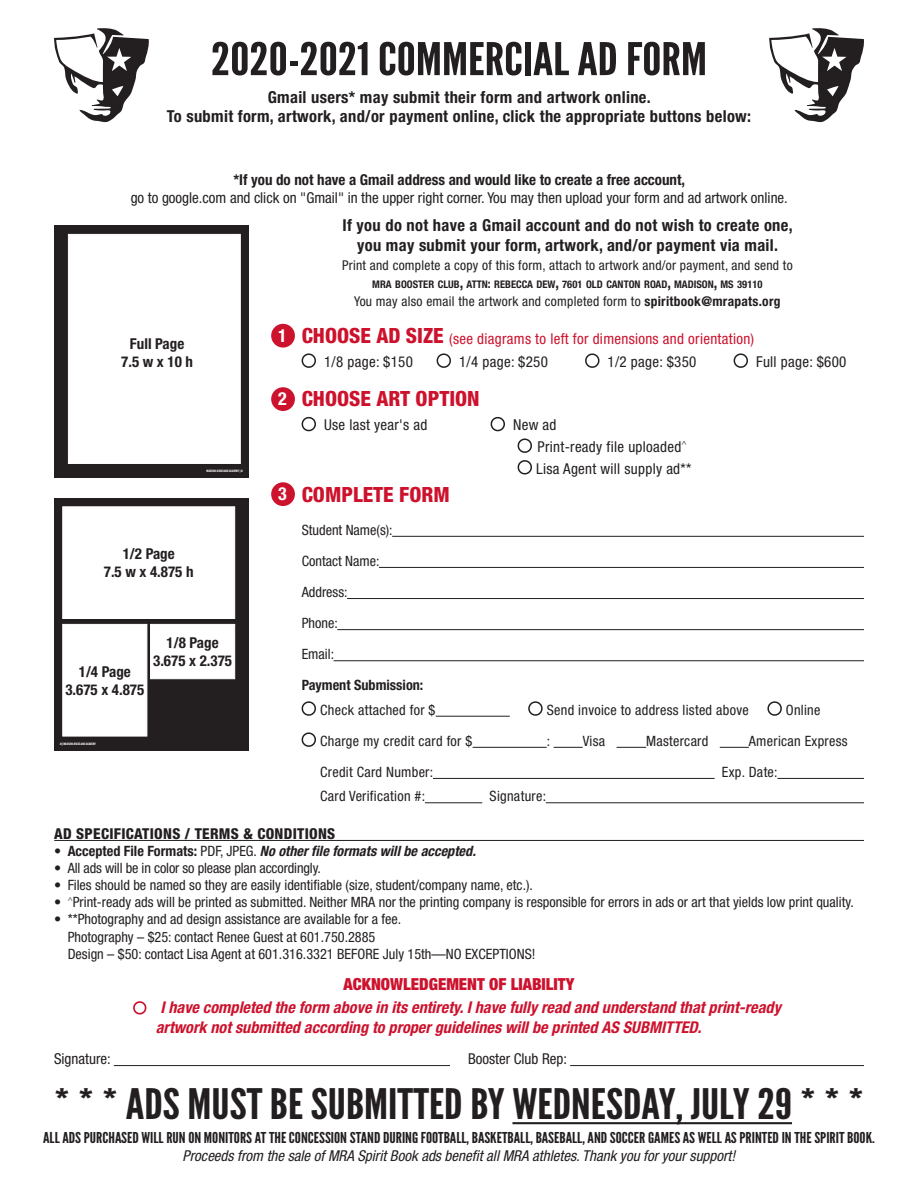
<style>
.page{position:relative;width:918px;height:1188px;background:#fff}
.page>*{position:absolute;margin:0;border:0;box-sizing:border-box;transform-origin:0 0}
.t1{font:45px "League Gothic";color:#231f20;scale:1.2 1}
.t2{font:42px "League Gothic";color:#231f20;scale:1.18 1}
.t3{font:800 condensed 21px "Helvetica Neue";color:#cd122d}
.t4{font:700 condensed 18px "Helvetica Neue";color:#fff}
.t5{font:900 condensed 16.65px "Helvetica Neue";color:#cd122d}
.t6{font:700 condensed 16.5px/19.8px "Helvetica Neue";letter-spacing:.02em;color:#231f20;text-align:center}
.t7{font:italic 700 condensed 16.2px/19.5px "Helvetica Neue";color:#cd122d}
.t8{font:condensed 15px "Helvetica Neue";color:#231f20}
.t9{font:15px "League Gothic";color:#231f20;scale:1.15 1}
.t10{font:700 condensed 15px/18px "Helvetica Neue";color:#231f20;text-align:center}
.t11{font:italic condensed 15px "Helvetica Neue";color:#231f20}
.t12{font:condensed 15px "Helvetica Neue";letter-spacing:.02em;color:#231f20}
.t13{font:condensed 15px "Helvetica Neue";letter-spacing:.02em;color:#cd122d}
.t14{font:800 condensed 15px "Helvetica Neue";letter-spacing:.02em;color:#231f20}
.t15{font:condensed 14.25px/31px "Helvetica Neue";color:#231f20}
.t16{font:condensed 14.25px "Helvetica Neue";letter-spacing:.02em;color:#231f20}
.t17{font:italic 700 condensed 14.25px "Helvetica Neue";color:#231f20}
.t18{font:700 condensed 14.25px "Helvetica Neue";color:#231f20}
.t19{font:condensed 13.5px "Helvetica Neue";letter-spacing:.02em;color:#231f20}
.t20{font:700 condensed 10.5px "Helvetica Neue";color:#231f20}
.t21{font:3.15px "League Gothic";color:#fff;scale:1.2 1}
.s1{font-size:15px}
.s2{font-size:12px}
.s3{font-weight:700}
.s4{font-weight:800;font-size:21px}
.s5{font-weight:700;font-size:18px;color:#fff}
.s6{font-weight:400;font-style:normal}
.s7{font-style:normal}
</style>
<div class="page">
<svg style="left:54px;top:28px;width:95px;height:94px"></svg>
<svg style="left:769px;top:28px;width:95px;height:94px"></svg>
<hr style="left:54px;top:840px;width:810px;height:1px;background:#231f20">
<div style="left:271px;top:482px;width:24px;height:24px;background:#cd122d;border-radius:50%"></div>
<hr style="left:392px;top:536px;width:472px;height:1px;background:#231f20">
<hr style="left:379px;top:567px;width:485px;height:1px;background:#231f20">
<hr style="left:347px;top:598px;width:517px;height:1px;background:#231f20">
<hr style="left:337px;top:629px;width:527px;height:1px;background:#231f20">
<hr style="left:334px;top:660px;width:530px;height:1px;background:#231f20">
<hr style="left:436px;top:716px;width:74px;height:1px;background:#231f20">
<hr style="left:473px;top:747px;width:74px;height:1px;background:#231f20">
<svg style="left:554px;top:747px;width:29px;height:1px"></svg>
<svg style="left:617px;top:747px;width:29px;height:1px"></svg>
<svg style="left:720px;top:747px;width:29px;height:1px"></svg>
<hr style="left:433px;top:778px;width:282px;height:1px;background:#231f20">
<hr style="left:777px;top:778px;width:87px;height:1px;background:#231f20">
<hr style="left:425px;top:802px;width:57px;height:1px;background:#231f20">
<hr style="left:546px;top:802px;width:318px;height:1px;background:#231f20">
<div style="left:54px;top:498px;width:195px;height:252px;background:#231f20"></div>
<div style="left:63px;top:624px;width:84px;height:112px;background:#fff"></div>
<div style="left:63px;top:507px;width:172px;height:112px;background:#fff"></div>
<div style="left:150px;top:624px;width:85px;height:55px;background:#fff;border:1px solid #fff"></div>
<div style="left:54px;top:226px;width:195px;height:252px;background:#231f20"></div>
<div style="left:68px;top:234px;width:172px;height:230px;background:#fff"></div>
<div style="left:271px;top:387px;width:24px;height:24px;background:#cd122d;border-radius:50%"></div>
<hr style="left:512px;top:1122px;width:280px;height:2px;background:#231f20">
<hr style="left:114px;top:1065px;width:336px;height:1px;background:#231f20">
<hr style="left:570px;top:1065px;width:294px;height:1px;background:#231f20">
<div style="left:271px;top:324px;width:24px;height:24px;background:#cd122d;border-radius:50%"></div>
<h1 class="t1" style="left:211px;top:32px;width:415px">2020-2021 COMMERCIAL AD FORM</h1>
<p class="t6" style="left:167px;top:87px;width:586px">Gmail users* may submit their form and artwork online.<br>To submit form, artwork, and/or payment online, click the appropriate buttons below:</p>
<p class="t10" style="left:233px;top:171px;width:453px">*If you do not have a Gmail address and would like to create a free account,</p>
<p class="t8" style="left:131px;top:189px;width:659px">go to google.com and click on "Gmail" in the upper right corner. You may then upload your form and ad artwork online.</p>
<p class="t6" style="left:343px;top:215px;width:452px">If you do not have a Gmail account and do not wish to create one, you may submit your form, artwork, and/or payment via mail.</p>
<p class="t19" style="left:342px;top:257px;width:452px">Print and complete a copy of this form, attach to artwork and/or payment, and send to</p>
<p class="t20" style="left:372px;top:278px;width:392px">MRA BOOSTER CLUB<span class="s1">,</span> ATTN<span class="s2">:</span> REBECCA DEW<span class="s1">,</span> 7601 OLD CANTON ROAD<span class="s1">,</span> MADISON<span class="s1">,</span> MS 39110</p>
<p class="t19" style="left:354px;top:294px;width:428px">You may also email the artwork and completed form to <span class="s3">spiritbook@mrapats.org</span></p>
<p class="t10" style="left:121px;top:334px;width:73px">Full Page<br>7.5 w x 10 h</p>
<p class="t21" style="left:207px;top:469px;width:32px">MADISON-RIDGELAND ACADEMY | #</p>
<p class="t10" style="left:104px;top:545px;width:91px">1/2 Page<br>7.5 w x 4.875 h</p>
<p class="t10" style="left:65px;top:663px;width:80px">1/4 Page<br>3.675 x 4.875</p>
<p class="t10" style="left:153px;top:634px;width:80px">1/8 Page<br>3.675 x 2.375</p>
<p class="t21" style="left:60px;top:742px;width:32px">#| MADISON-RIDGELAND ACADEMY</p>
<p class="t4" style="left:278px;top:325px;width:10px">1</p>
<p class="t13" style="left:302px;top:330px;width:454px"><span class="s4">CHOOSE AD SIZE</span> (see diagrams to left for dimensions and orientation)</p>
<p class="t8" style="left:302px;top:353px;width:113px">● 1/8 page: $150</p>
<p class="t8" style="left:437px;top:353px;width:113px">● 1/4 page: $250</p>
<p class="t8" style="left:585px;top:353px;width:113px">● 1/2 page: $350</p>
<p class="t12" style="left:734px;top:353px;width:114px">● Full page: $600</p>
<h3 class="t3" style="left:278px;top:386px;width:203px"><span class="s5">2</span> CHOOSE ART OPTION</h3>
<p class="t12" style="left:302px;top:416px;width:127px">● Use last year's ad</p>
<p class="t8" style="left:491px;top:416px;width:67px">● New ad</p>
<p class="t12" style="left:518px;top:438px;width:171px">● Print-ready file uploaded<sup>^</sup></p>
<p class="t12" style="left:518px;top:460px;width:175px">● Lisa Agent will supply ad**</p>
<p class="t4" style="left:278px;top:483px;width:10px">3</p>
<h3 class="t3" style="left:302px;top:481px;width:150px">COMPLETE FORM</h3>
<p class="t15" style="left:302px;top:514px;width:93px">Student Name(s):<br>Contact Name:<br>Address:<br>Phone:<br>Email:</p>
<p class="t18" style="left:302px;top:677px;width:123px">Payment Submission:</p>
<p class="t16" style="left:302px;top:702px;width:135px">● Check attached for $</p>
<p class="t16" style="left:528px;top:702px;width:294px">● Send invoice to address listed above ● Online</p>
<p class="t16" style="left:302px;top:733px;width:172px">● Charge my credit card for $</p>
<p class="t15" style="left:547px;top:725px;width:5px">:</p>
<p class="t15" style="left:583px;top:725px;width:24px">Visa</p>
<p class="t16" style="left:646px;top:733px;width:64px">Mastercard</p>
<p class="t16" style="left:749px;top:733px;width:100px">American Express</p>
<p class="t16" style="left:320px;top:764px;width:115px">Credit Card Number:</p>
<p class="t15" style="left:722px;top:756px;width:57px">Exp. Date:</p>
<p class="t16" style="left:320px;top:788px;width:106px">Card Verification #:</p>
<p class="t16" style="left:490px;top:788px;width:58px">Signature:</p>
<p class="t14" style="left:54px;top:824px;width:283px">AD SPECIFICATIONS / TERMS &amp; CONDITIONS</p>
<p class="t17" style="left:54px;top:842px;width:423px"><span class="s6">•</span> <span class="s7">Accepted File Formats:</span> <span class="s6">PDF, JPEG.</span> No other file formats will be accepted.</p>
<p class="t15" style="left:54px;top:852px;width:268px">• All ads will be in color so please plan accordingly.</p>
<p class="t15" style="left:54px;top:870px;width:480px">• Files should be named so they are easily identifiable (size, student/company name, etc.).</p>
<p class="t15" style="left:54px;top:887px;width:801px">• <sup>^</sup>Print-ready ads will be printed as submitted. Neither MRA nor the printing company is responsible for errors in ads or art that yields low print quality.</p>
<p class="t15" style="left:68px;top:911px;width:469px;line-height:17.2px;text-indent:-13px">• **Photography and ad design assistance are available for a fee.<br>Photography – $25: contact Renee Guest at 601.750.2885<br>Design – $50: contact Lisa Agent at 601.316.3321 BEFORE July 15th—NO EXCEPTIONS!</p>
<p class="t5" style="left:344px;top:973px;width:232px">ACKNOWLEDGEMENT OF LIABILITY</p>
<p class="t7" style="left:156px;top:998px;width:627px;text-indent:-22px">● I have completed the form above in its entirety. I have fully read and understand that print-ready artwork not submitted according to proper guidelines will be printed AS SUBMITTED.</p>
<p class="t8" style="left:54px;top:1050px;width:58px">Signature:</p>
<p class="t8" style="left:468px;top:1050px;width:101px">Booster Club Rep:</p>
<h2 class="t2" style="left:54px;top:1079px;width:688px">* * * ADS MUST BE SUBMITTED BY WEDNESDAY, JULY 29 * * *</h2>
<p class="t9" style="left:43px;top:1129px;width:725px">ALL ADS PURCHASED WILL RUN ON MONITORS AT THE CONCESSION STAND DURING FOOTBALL, BASKETBALL, BASEBALL, AND SOCCER GAMES AS WELL AS PRINTED IN THE SPIRIT BOOK.</p>
<p class="t11" style="left:183px;top:1147px;width:554px">Proceeds from the sale of MRA Spirit Book ads benefit all MRA athletes. Thank you for your support!</p>
</div>
